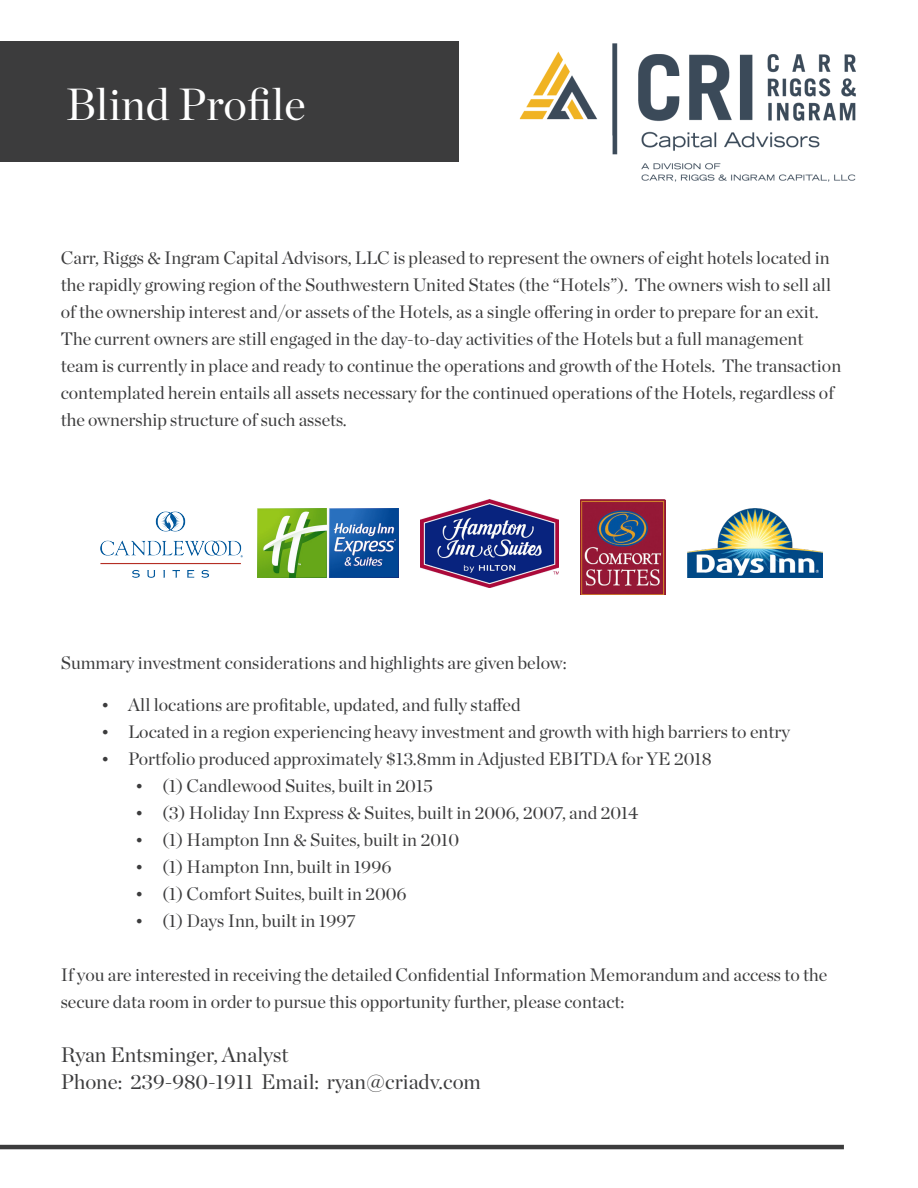
<style>
.page{position:relative;width:918px;height:1188px;background:#fff}
.page>*{position:absolute;margin:0;border:0;box-sizing:border-box;transform-origin:0 0}
.t1{font:45px "Chronicle Display";color:#fff}
.t2{font:21px "Chronicle Display";color:#3c3c3d}
.t3{font:18px/27px "Chronicle Display";color:#3c3c3d}
</style>
<div class="page">
<div style="left:0;top:41px;width:459px;height:121px;background:#3c3c3d"></div>
<hr style="left:0;top:1145px;width:844px;height:4px;background:#3c3c3d">
<img style="left:519px;top:43px;width:337px;height:139px">
<img style="left:100px;top:511px;width:143px;height:67px">
<img style="left:580px;top:500px;width:85px;height:94px">
<img style="left:687px;top:508px;width:135px;height:70px">
<img style="left:420px;top:500px;width:138px;height:87px">
<img style="left:258px;top:509px;width:140px;height:69px">
<h1 class="t1" style="left:66px;top:70px;width:242px">Blind Profile</h1>
<p class="t3" style="left:61px;top:243px;width:782px">Carr, Riggs &amp; Ingram Capital Advisors, LLC is pleased to represent the owners of eight hotels located in the rapidly growing region of the Southwestern United States (the “Hotels”). The owners wish to sell all of the ownership interest and/or assets of the Hotels, as a single offering in order to prepare for an exit.<br>The current owners are still engaged in the day-to-day activities of the Hotels but a full management team is currently in place and ready to continue the operations and growth of the Hotels. The transaction contemplated herein entails all assets necessary for the continued operations of the Hotels, regardless of the ownership structure of such assets.</p>
<p class="t3" style="left:61px;top:648px;width:507px">Summary investment considerations and highlights are given below:</p>
<p class="t3" style="left:101px;top:690px;width:421px">• All locations are profitable, updated, and fully staffed</p>
<p class="t3" style="left:101px;top:717px;width:690px">• Located in a region experiencing heavy investment and growth with high barriers to entry</p>
<p class="t3" style="left:101px;top:744px;width:612px">• Portfolio produced approximately $13.8mm in Adjusted EBITDA for YE 2018</p>
<p class="t3" style="left:135px;top:771px;width:300px">• (1) Candlewood Suites, built in 2015</p>
<p class="t3" style="left:135px;top:798px;width:505px">• (3) Holiday Inn Express &amp; Suites, built in 2006, 2007, and 2014</p>
<p class="t3" style="left:135px;top:825px;width:326px">• (1) Hampton Inn &amp; Suites, built in 2010</p>
<p class="t3" style="left:135px;top:852px;width:258px">• (1) Hampton Inn, built in 1996</p>
<p class="t3" style="left:135px;top:879px;width:273px">• (1) Comfort Suites, built in 2006</p>
<p class="t3" style="left:135px;top:906px;width:222px">• (1) Days Inn, built in 1997</p>
<p class="t3" style="left:61px;top:960px;width:768px">If you are interested in receiving the detailed Confidential Information Memorandum and access to the secure data room in order to pursue this opportunity further, please contact:</p>
<p class="t2" style="left:61px;top:1039px;width:229px">Ryan Entsminger, Analyst</p>
<p class="t2" style="left:61px;top:1066px;width:422px">Phone: 239-980-1911 Email: ryan@criadv.com</p>
</div>
